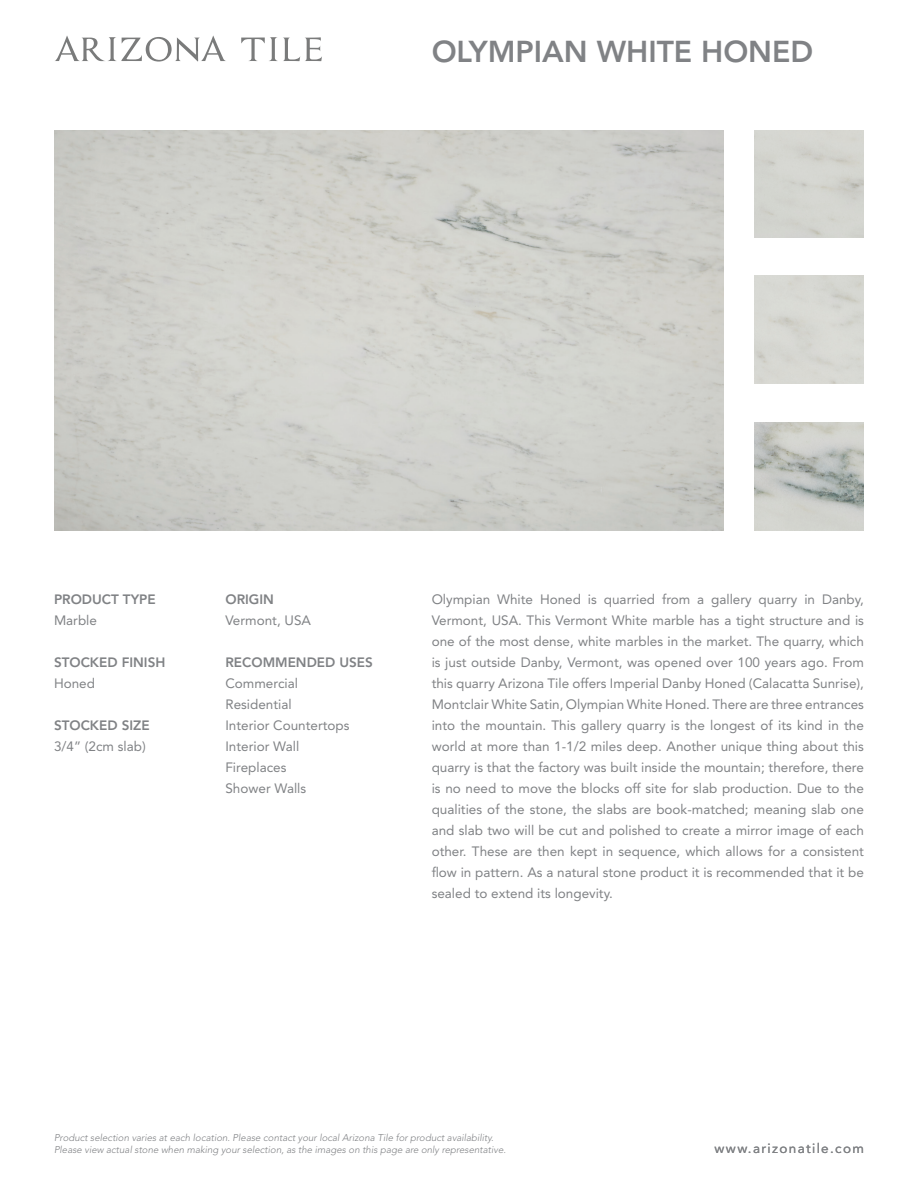
<style>
.page{position:relative;width:918px;height:1188px;background:#fff}
.page>*{position:absolute;margin:0;border:0;box-sizing:border-box;transform-origin:0 0}
.t1{font:800 30px "Avenir LT Std";color:#808285}
.t2{font:13.5px/21px "Avenir LT Std";color:#808285;text-align:justify}
.t3{font:800 13.5px "Avenir LT Std";color:#808285}
.t4{font:13.5px "Avenir LT Std";letter-spacing:.1em;color:#808285}
.t5{font:italic 300 9.75px "Avenir LT Std";color:#808285}
</style>
<div class="page">
<svg style="left:55px;top:35px;width:171px;height:27px"></svg>
<svg style="left:241px;top:37px;width:81px;height:24px"></svg>
<img style="left:755px;top:422px;width:109px;height:108px">
<h1 class="t1" style="left:432px;top:33px;width:383px">OLYMPIAN WHITE HONED</h1>
<p class="t3" style="left:54px;top:591px;width:103px">PRODUCT TYPE</p>
<p class="t2" style="left:54px;top:610px;width:44px">Marble</p>
<p class="t3" style="left:54px;top:654px;width:113px">STOCKED FINISH</p>
<p class="t2" style="left:54px;top:673px;width:43px">Honed</p>
<p class="t3" style="left:54px;top:717px;width:97px">STOCKED SIZE</p>
<p class="t2" style="left:54px;top:736px;width:93px">3/4” (2cm slab)</p>
<p class="t3" style="left:225px;top:591px;width:50px">ORIGIN</p>
<p class="t2" style="left:225px;top:610px;width:87px">Vermont, USA</p>
<p class="t3" style="left:225px;top:654px;width:149px">RECOMMENDED USES</p>
<p class="t2" style="left:225px;top:673px;width:126px;text-align:left">Commercial<br>Residential<br>Interior Countertops<br>Interior Wall<br>Fireplaces<br>Shower Walls</p>
<p class="t2" style="left:432px;top:589px;width:434px">Olympian White Honed is quarried from a gallery quarry in Danby, Vermont, USA. This Vermont White marble has a tight structure and is one of the most dense, white marbles in the market. The quarry, which is just outside Danby, Vermont, was opened over 100 years ago. From this quarry Arizona Tile offers Imperial Danby Honed (Calacatta Sunrise), Montclair White Satin, Olympian White Honed. There are three entrances into the mountain. This gallery quarry is the longest of its kind in the world at more than 1-1/2 miles deep. Another unique thing about this quarry is that the factory was built inside the mountain; therefore, there is no need to move the blocks off site for slab production. Due to the qualities of the stone, the slabs are book-matched; meaning slab one and slab two will be cut and polished to create a mirror image of each other. These are then kept in sequence, which allows for a consistent flow in pattern. As a natural stone product it is recommended that it be sealed to extend its longevity.</p>
<p class="t5" style="left:54px;top:1132px;width:441px">Product selection varies at each location. Please contact your local Arizona Tile for product availability.</p>
<p class="t5" style="left:54px;top:1144px;width:454px">Please view actual stone when making your selection, as the images on this page are only representative.</p>
<p class="t4" style="left:715px;top:1141px;width:151px">www.arizonatile.com</p>
</div>
